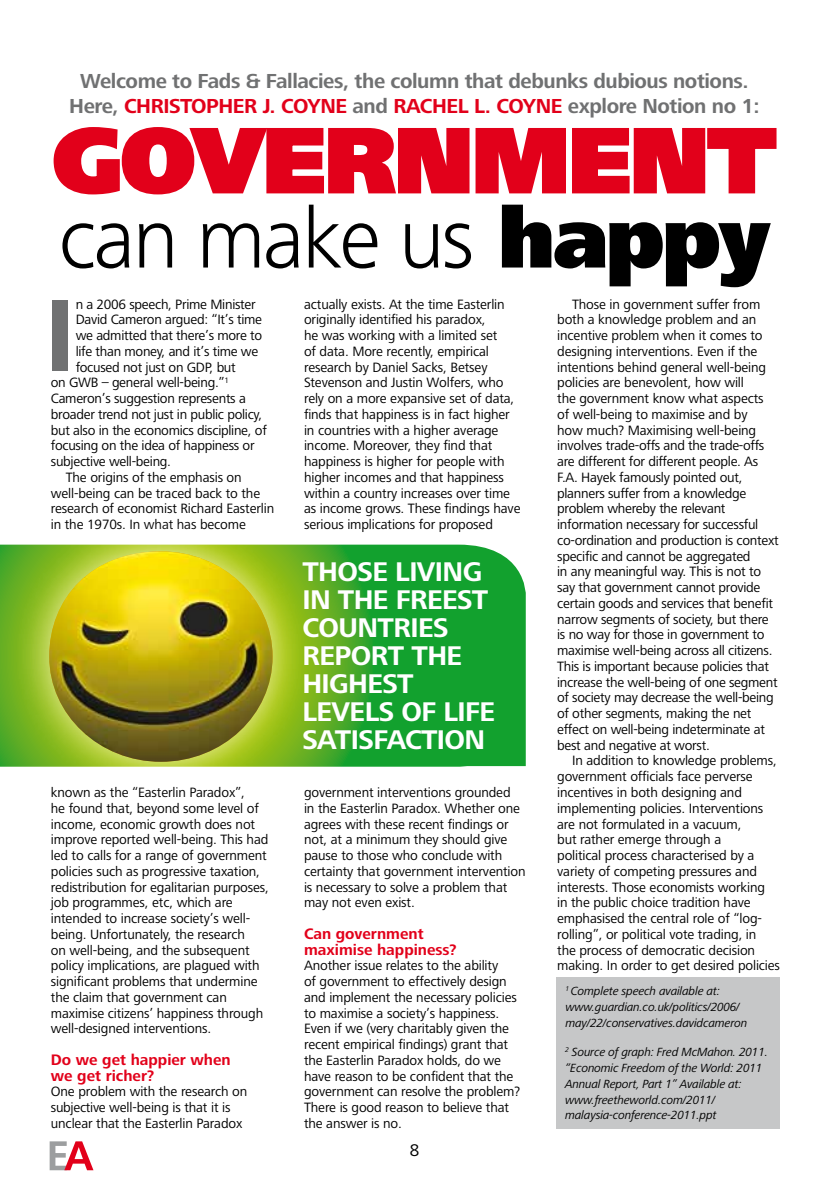
<style>
.page{position:relative;width:829px;height:1191px;background:#fff}
.page>*{position:absolute;margin:0;border:0;box-sizing:border-box;transform-origin:0 0}
.t1{font:700 106.05px "Frutiger Next LT";color:#707172;scale:.96 1}
.t2{font:900 94.67px "Frutiger Next LT";letter-spacing:-.02em;color:#e2001a}
.t3{font:300 87.15px "Frutiger Next LT";letter-spacing:-.03em;color:#000}
.t4{font:700 28px/28px "Frutiger Next LT";letter-spacing:-.02em;color:#fff}
.t5{font:700 21px/24.5px "Frutiger Next LT";letter-spacing:-.02em;color:#707172;text-align:center}
.t6{font:17.5px "Frutiger Next LT";color:#000}
.t7{font:700 15.75px/15.8px "Frutiger Next LT";color:#e2001a}
.t8{font:14px/15.8px "Frutiger Next LT";letter-spacing:-.01em;color:#000}
.t9{font:italic 12.25px/15.8px "Frutiger Next LT";letter-spacing:-.02em;color:#000}
.s1{color:#e2001a}
.s2{font-weight:900}
</style>
<div class="page">
<svg style="left:50px;top:1141px;width:43px;height:29px"></svg>
<svg style="left:53px;top:127px;width:724px;height:68px"></svg>
<div style="left:556px;top:977px;width:223px;height:152px;background:#c6c7c8"></div>
<svg style="left:0;top:544px;width:525px;height:222px;background:#29a52e"></svg>
<div style="left:13px;top:515px;width:295px;height:283px;background:#fff;opacity:.75"></div>
<img style="left:49px;top:551px;width:223px;height:211px">
<h3 class="t5" style="left:69px;top:69px;width:691px">Welcome to Fads &amp; Fallacies, the column that debunks dubious notions.<br>Here, <span class="s1">CHRISTOPHER J. COYNE</span> and <span class="s1">RACHEL L. COYNE</span> explore Notion no 1:</h3>
<h2 class="t2" style="left:53px;top:107px;width:725px">Government</h2>
<h3 class="t3" style="left:59px;top:190px;width:713px">can make us <span class="s2">happy</span></h3>
<p class="t8" style="left:76px;top:296px;width:181px">n a 2006 speech, Prime Minister</p>
<p class="t8" style="left:76px;top:312px;width:188px">David Cameron argued: “It’s time</p>
<p class="t8" style="left:76px;top:327px;width:188px">we admitted that there’s more to</p>
<p class="t8" style="left:76px;top:343px;width:184px">life than money, and it’s time we</p>
<p class="t8" style="left:76px;top:359px;width:161px">focused not just on GDP, but</p>
<p class="t8" style="left:51px;top:375px;width:179px">on GWB – general well-being.”<sup>1</sup></p>
<p class="t8" style="left:51px;top:390px;width:196px">Cameron’s suggestion represents a</p>
<p class="t8" style="left:51px;top:406px;width:213px">broader trend not just in public policy,</p>
<p class="t8" style="left:51px;top:422px;width:217px">but also in the economics discipline, of</p>
<p class="t8" style="left:51px;top:438px;width:205px">focusing on the idea of happiness or</p>
<p class="t8" style="left:51px;top:453px;width:122px">subjective well-being.</p>
<p class="t8" style="left:66px;top:469px;width:177px">The origins of the emphasis on</p>
<p class="t8" style="left:51px;top:485px;width:211px">well-being can be traced back to the</p>
<p class="t8" style="left:51px;top:501px;width:225px">research of economist Richard Easterlin</p>
<p class="t8" style="left:51px;top:516px;width:196px">in the 1970s. In what has become</p>
<h1 class="t1" style="left:45px;top:276px;width:33px">I</h1>
<p class="t8" style="left:51px;top:784px;width:219px">known as the “Easterlin Paradox”,<br>he found that, beyond some level of income, economic growth does not improve reported well-being. This had led to calls for a range of government policies such as progressive taxation, redistribution for egalitarian purposes, job programmes, etc, which are intended to increase society’s well&shy;being. Unfortunately, the research<br>on well-being, and the subsequent policy implications, are plagued with significant problems that undermine the claim that government can maximise citizens’ happiness through well-designed interventions.</p>
<p class="t7" style="left:51px;top:1051px;width:181px">Do we get happier when we get richer?</p>
<p class="t8" style="left:51px;top:1083px;width:198px">One problem with the research on subjective well-being is that it is unclear that the Easterlin Paradox</p>
<p class="t8" style="left:304px;top:296px;width:218px">actually exists. At the time Easterlin originally identified his paradox,<br>he was working with a limited set<br>of data. More recently, empirical research by Daniel Sacks, Betsey Stevenson and Justin Wolfers, who rely on a more expansive set of data, finds that happiness is in fact higher in countries with a higher average income. Moreover, they find that happiness is higher for people with higher incomes and that happiness within a country increases over time as income grows. These findings have serious implications for proposed</p>
<h3 class="t4" style="left:302px;top:558px;width:18px">those</h3>
<h3 class="t4" style="left:395px;top:558px;width:89px">living</h3>
<h3 class="t4" style="left:302px;top:586px;width:53px">in the</h3>
<h3 class="t4" style="left:395px;top:586px;width:17px">freest</h3>
<h3 class="t4" style="left:302px;top:614px;width:71px">countries report</h3>
<h3 class="t4" style="left:411px;top:642px;width:18px">the</h3>
<h3 class="t4" style="left:302px;top:670px;width:63px">highest levels</h3>
<h3 class="t4" style="left:401px;top:698px;width:56px">of life</h3>
<h3 class="t4" style="left:302px;top:726px;width:16px">satisfaction</h3>
<p class="t8" style="left:304px;top:784px;width:223px">government interventions grounded<br>in the Easterlin Paradox. Whether one agrees with these recent findings or not, at a minimum they should give pause to those who conclude with certainty that government intervention is necessary to solve a problem that may not even exist.</p>
<p class="t7" style="left:304px;top:925px;width:154px">Can government maximise happiness?</p>
<p class="t8" style="left:304px;top:957px;width:217px">Another issue relates to the ability<br>of government to effectively design and implement the necessary policies to maximise a society’s happiness.<br>Even if we (very charitably given the recent empirical findings) grant that the Easterlin Paradox holds, do we have reason to be confident that the government can resolve the problem?<br>There is good reason to believe that the answer is no.</p>
<p class="t6" style="left:409px;top:1140px;width:11px">8</p>
<p class="t8" style="left:557px;top:296px;width:223px;text-indent:15px">Those in government suffer from both a knowledge problem and an incentive problem when it comes to designing interventions. Even if the intentions behind general well-being policies are benevolent, how will<br>the government know what aspects of well-being to maximise and by<br>how much? Maximising well-being involves trade-offs and the trade-offs are different for different people. As F.A. Hayek famously pointed out, planners suffer from a knowledge problem whereby the relevant information necessary for successful co-ordination and production is context specific and cannot be aggregated<br>in any meaningful way. This is not to say that government cannot provide certain goods and services that benefit narrow segments of society, but there is no way for those in government to maximise well-being across all citizens.<br>This is important because policies that increase the well-being of one segment of society may decrease the well-being of other segments, making the net effect on well-being indeterminate at best and negative at worst.</p>
<p class="t8" style="left:557px;top:753px;width:224px;text-indent:15px">In addition to knowledge problems, government officials face perverse incentives in both designing and implementing policies. Interventions are not formulated in a vacuum,<br>but rather emerge through a<br>political process characterised by a variety of competing pressures and interests. Those economists working<br>in the public choice tradition have emphasised the central role of “log&shy;rolling”, or political vote trading, in<br>the process of democratic decision making. In order to get desired policies</p>
<p class="t9" style="left:565px;top:983px;width:183px"><sup>1</sup> Complete speech available at: www.guardian.co.uk/politics/2006/ may/22/conservatives.davidcameron</p>
<p class="t9" style="left:565px;top:1044px;width:204px"><sup>2</sup> Source of graph: Fred McMahon. 2011. “Economic Freedom of the World: 2011<br>Annual Report, Part 1” Available at: www.freetheworld.com/2011/ malaysia-conference-2011.ppt</p>
</div>
